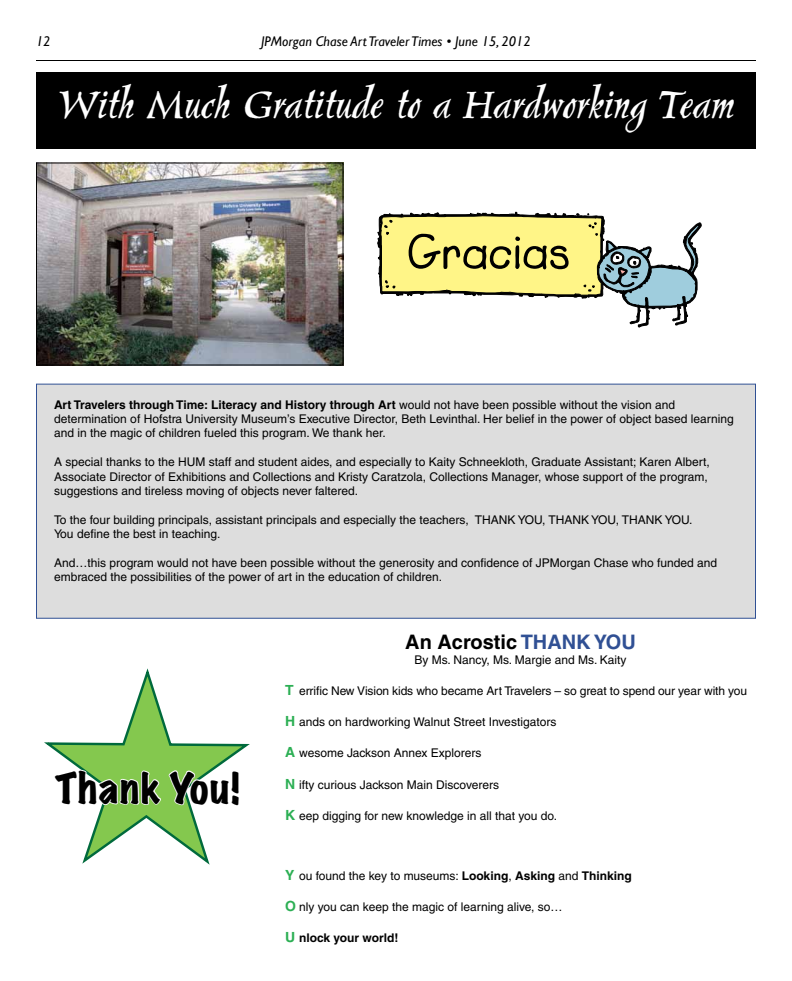
<style>
.page{position:relative;width:792px;height:981px;background:#fff}
.page>*{position:absolute;margin:0;border:0;box-sizing:border-box;transform-origin:0 0}
.t1{font:48px "Pelican";color:#fff}
.t2{font:expanded 38px "Marker Felt";letter-spacing:.045em;color:#000}
.t3{font:700 20px "Helvetica";color:#000}
.t4{font:italic 14px "Gill Sans";color:#000}
.t5{font:12px/14.4px "Helvetica";color:#000}
.t6{font:700 12px "Helvetica";color:#000}
.s1{font-weight:700}
.s2{color:#305094}
.s3{font-weight:700;font-size:14px;color:#2caf54}
.s4{font-size:14px;color:#2caf54}
</style>
<div class="page">
<hr style="left:36px;top:60px;width:720px;height:1px;background:#000">
<div style="left:36px;top:72px;width:720px;height:77px;background:#000"></div>
<img style="left:38px;top:164px;width:304px;height:200px">
<div style="left:36px;top:162px;width:308px;height:204px;border:1px solid #000"></div>
<svg style="left:377px;top:212px;width:325px;height:115px"></svg>
<svg style="left:381px;top:213px;width:318px;height:94px"></svg>
<div style="left:36px;top:384px;width:720px;height:235px;background:#ddd;border:1px solid #305094"></div>
<svg style="left:44px;top:668px;width:206px;height:197px"></svg>
<svg style="left:53px;top:756px;width:188px;height:87px"></svg>
<p class="t4" style="left:36px;top:33px;width:16px">12</p>
<p class="t4" style="left:261px;top:33px;width:271px">JPMorgan Chase Art Traveler Times • June 15, 2012</p>
<h1 class="t1" style="left:57px;top:81px;width:679px">With Much Gratitude to a Hardworking Team</h1>
<p class="t5" style="left:54px;top:397px;width:681px"><span class="s1">Art Travelers through Time: Literacy and History through Art</span> would not have been possible without the vision and determination of Hofstra University Museum’s Executive Director, Beth Levinthal. Her belief in the power of object based learning and in the magic of children fueled this program. We thank her.</p>
<p class="t5" style="left:54px;top:455px;width:657px">A special thanks to the HUM staff and student aides, and especially to Kaity Schneekloth, Graduate Assistant; Karen Albert,<br>Associate Director of Exhibitions and Collections and Kristy Caratzola, Collections Manager, whose support of the program, suggestions and tireless moving of objects never faltered.</p>
<p class="t5" style="left:54px;top:512px;width:640px">To the four building principals, assistant principals and especially the teachers, THANK YOU, THANK YOU, THANK YOU.<br>You define the best in teaching.</p>
<p class="t5" style="left:54px;top:556px;width:665px">And…this program would not have been possible without the generosity and confidence of JPMorgan Chase who funded and embraced the possibilities of the power of art in the education of children.</p>
<h2 class="t2" style="left:55px;top:760px;width:186px">Thank You!</h2>
<h3 class="t3" style="left:405px;top:630px;width:232px">An Acrostic <span class="s2">THANK YOU</span></h3>
<p class="t5" style="left:414px;top:652px;width:214px">By Ms. Nancy, Ms. Margie and Ms. Kaity</p>
<p class="t5" style="left:285px;top:684px;width:463px"><span class="s3">T</span> errific New Vision kids who became Art Travelers – so great to spend our year with you</p>
<p class="t5" style="left:285px;top:715px;width:273px"><span class="s3">H</span> ands on hardworking Walnut Street Investigators</p>
<p class="t5" style="left:285px;top:746px;width:198px"><span class="s3">A</span> wesome Jackson Annex Explorers</p>
<p class="t5" style="left:285px;top:777px;width:215px"><span class="s3">N</span> ifty curious Jackson Main Discoverers</p>
<p class="t5" style="left:285px;top:808px;width:273px"><span class="s3">K</span> eep digging for new knowledge in all that you do.</p>
<p class="t5" style="left:285px;top:868px;width:348px"><span class="s3">Y</span> ou found the key to museums: <span class="s1">Looking</span>, <span class="s1">Asking</span> and <span class="s1">Thinking</span></p>
<p class="t5" style="left:285px;top:900px;width:279px"><span class="s3">O</span> nly you can keep the magic of learning alive, so…</p>
<p class="t6" style="left:285px;top:931px;width:115px"><span class="s4">U</span> nlock your world!</p>
</div>
